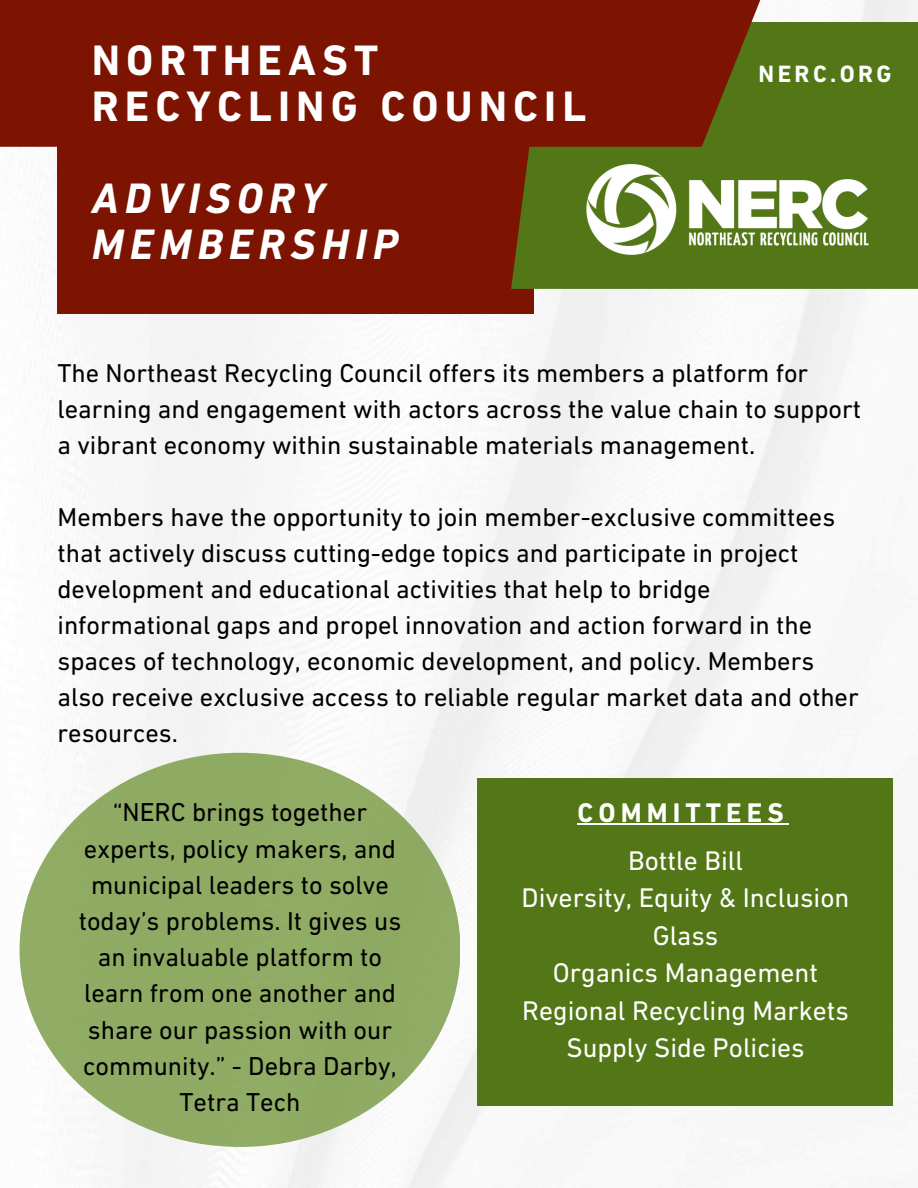
<style>
.page{position:relative;width:918px;height:1188px;background:#fff}
.page>*{position:absolute;margin:0;border:0;box-sizing:border-box;transform-origin:0 0}
.t1{font:700 43.35px/46.2px "DIN Next LT Pro";letter-spacing:.14em;color:#fff}
.t2{font:italic 700 43.35px/46.2px "DIN Next LT Pro";letter-spacing:.14em;color:#fff}
.t3{font:27.45px/37.5px "DIN Next LT Pro";color:#fff;text-align:center}
.t4{font:700 27.45px "DIN Next LT Pro";letter-spacing:.185em;color:#fff}
.t5{font:26.4px/36.2px "DIN Next LT Pro";color:#000;text-align:center}
.t6{font:26.25px/36px "DIN Next LT Pro";color:#000}
.t7{font:700 24px "DIN Next LT Pro";letter-spacing:.14em;color:#fff}
</style>
<div class="page">
<img style="left:19px;top:0;width:899px;height:1188px">
<div style="left:58px;top:136px;width:476px;height:178px;background:#7d1301"></div>
<div style="left:20px;top:753px;width:440px;height:394px;background:#8fab63;border-radius:50%"></div>
<div style="left:478px;top:778px;width:415px;height:328px;background:#537616"></div>
<div style="left:511px;top:22px;width:407px;height:267px;background:#537616"></div>
<div style="left:0;top:0;width:772px;height:147px;background:#7d1301"></div>
<img style="left:586px;top:164px;width:283px;height:91px">
<hr style="left:577px;top:824px;width:212px;height:1px;background:#fff">
<h1 class="t1" style="left:92px;top:41px;width:496px">NORTHEAST<br>RECYCLING COUNCIL</h1>
<h3 class="t2" style="left:92px;top:179px;width:308px">ADVISORY<br>MEMBERSHIP</h3>
<p class="t7" style="left:759px;top:64px;width:135px">NERC.ORG</p>
<p class="t6" style="left:58px;top:358px;width:805px">The Northeast Recycling Council offers its members a platform for learning and engagement with actors across the value chain to support a vibrant economy within sustainable materials management.</p>
<p class="t6" style="left:58px;top:502px;width:803px">Members have the opportunity to join member-exclusive committees that actively discuss cutting-edge topics and participate in project development and educational activities that help to bridge informational gaps and propel innovation and action forward in the spaces of technology, economic development, and policy. Members also receive exclusive access to reliable regular market data and other resources.</p>
<h3 class="t5" style="left:79px;top:797px;width:324px">“NERC brings together experts, policy makers, and municipal leaders to solve today’s problems. It gives us an invaluable platform to learn from one another and share our passion with our community.” - Debra Darby,<br>Tetra Tech</h3>
<h3 class="t4" style="left:577px;top:801px;width:208px">COMMITTEES</h3>
<h3 class="t3" style="left:522px;top:844px;width:329px">Bottle Bill<br>Diversity, Equity &amp; Inclusion<br>Glass<br>Organics Management</h3>
<h2 class="t3" style="left:522px;top:994px;width:328px">Regional Recycling Markets</h2>
<p class="t3" style="left:566px;top:1031px;width:240px">Supply Side Policies</p>
</div>
